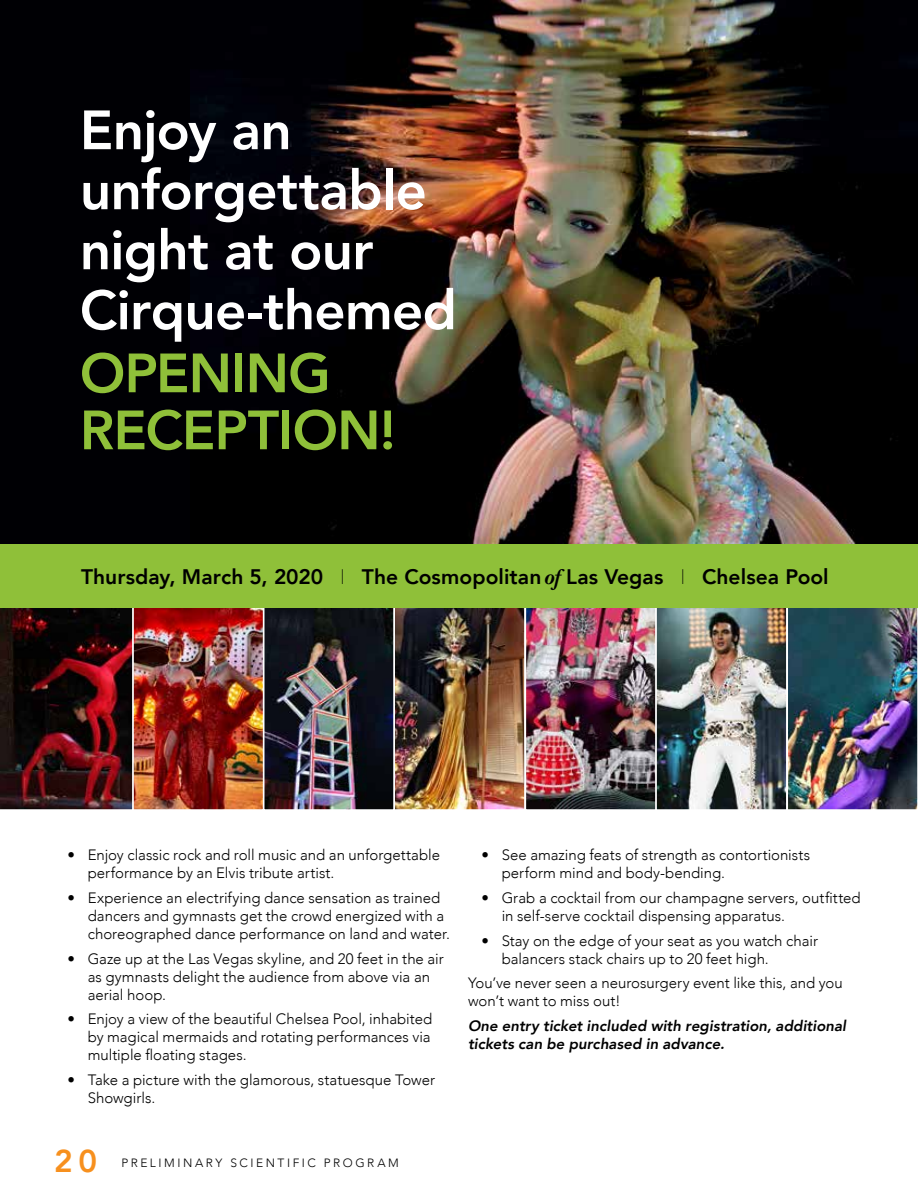
<style>
.page{position:relative;width:918px;height:1188px;background:#fff}
.page>*{position:absolute;margin:0;border:0;box-sizing:border-box;transform-origin:0 0}
.t1{font:800 54.75px/60px "Avenir";letter-spacing:-.015em;color:#fff}
.t2{font:800 54.75px/57px "Avenir";letter-spacing:-.015em;color:#8fc039}
.t3{font:800 31.5px "Avenir";color:#f7901e}
.t4{font:800 21px "Avenir";letter-spacing:.005em;color:#000}
.t5{font:300 15px/18px "Avenir";color:#000}
.t6{font:italic 800 15px/18px "Avenir";color:#000}
.t7{font:300 12px "Avenir";letter-spacing:.21em;color:#000}
.s1{font-family:"New Baskerville";font-weight:700;font-style:italic;font-size:22.5px}
</style>
<div class="page">
<img style="left:135px;top:608px;width:257px;height:200px">
<div style="left:263px;top:594px;width:132px;height:217px;border:2px solid #fff"></div>
<div style="left:132px;top:594px;width:132px;height:217px;border:2px solid #fff"></div>
<img style="left:0;top:608px;width:134px;height:203px">
<img style="left:396px;top:608px;width:127px;height:200px">
<div style="left:393px;top:594px;width:133px;height:217px;border:2px solid #fff"></div>
<img style="left:528px;top:608px;width:126px;height:200px">
<div style="left:525px;top:594px;width:132px;height:217px;border:2px solid #fff"></div>
<img style="left:658px;top:608px;width:257px;height:200px">
<div style="left:655px;top:594px;width:133px;height:217px;border:2px solid #fff"></div>
<div style="left:787px;top:594px;width:131px;height:217px;border:2px solid #fff"></div>
<div style="left:0;top:0;width:918px;height:608px;background:#000004"></div>
<img style="left:190px;top:1px;width:728px;height:543px">
<div style="left:0;top:544px;width:918px;height:64px;background:#8fc039"></div>
<h1 class="t1" style="left:80px;top:100px;width:379px">Enjoy an unforgettable night at our<br>Cirque-themed</h1>
<h1 class="t2" style="left:80px;top:345px;width:317px">OPENING<br>RECEPTION!</h1>
<h3 class="t4" style="left:81px;top:560px;width:749px">Thursday, March 5, 2020 I The Cosmopolitan <span class="s1">of</span> Las Vegas I Chelsea Pool</h3>
<p class="t5" style="left:88px;top:846px;width:354px;text-indent:-20px">• Enjoy classic rock and roll music and an unforgettable performance by an Elvis tribute artist.</p>
<p class="t5" style="left:88px;top:889px;width:364px;text-indent:-20px">• Experience an electrifying dance sensation as trained dancers and gymnasts get the crowd energized with a choreographed dance performance on land and water.</p>
<p class="t5" style="left:88px;top:949px;width:358px;text-indent:-20px">• Gaze up at the Las Vegas skyline, and 20 feet in the air as gymnasts delight the audience from above via an aerial hoop.</p>
<p class="t5" style="left:88px;top:1010px;width:346px;text-align:justify;text-indent:-20px">• Enjoy a view of the beautiful Chelsea Pool, inhabited by magical mermaids and rotating performances via multiple floating stages.</p>
<p class="t5" style="left:88px;top:1071px;width:349px;text-indent:-20px">• Take a picture with the glamorous, statuesque Tower<br>Showgirls.</p>
<h2 class="t3" style="left:54px;top:1136px;width:45px">20</h2>
<p class="t7" style="left:121px;top:1156px;width:279px">PRELIMINARY SCIENTIFIC PROGRAM</p>
<p class="t5" style="left:502px;top:846px;width:310px;text-indent:-20px">• See amazing feats of strength as contortionists perform mind and body-bending.</p>
<p class="t5" style="left:502px;top:889px;width:360px;text-indent:-20px">• Grab a cocktail from our champagne servers, outfitted in self-serve cocktail dispensing apparatus.</p>
<p class="t5" style="left:502px;top:931px;width:318px;text-indent:-20px">• Stay on the edge of your seat as you watch chair balancers stack chairs up to 20 feet high.</p>
<p class="t5" style="left:468px;top:974px;width:376px">You’ve never seen a neurosurgery event like this, and you won’t want to miss out!</p>
<p class="t6" style="left:468px;top:1017px;width:380px">One entry ticket included with registration, additional tickets can be purchased in advance.</p>
</div>
